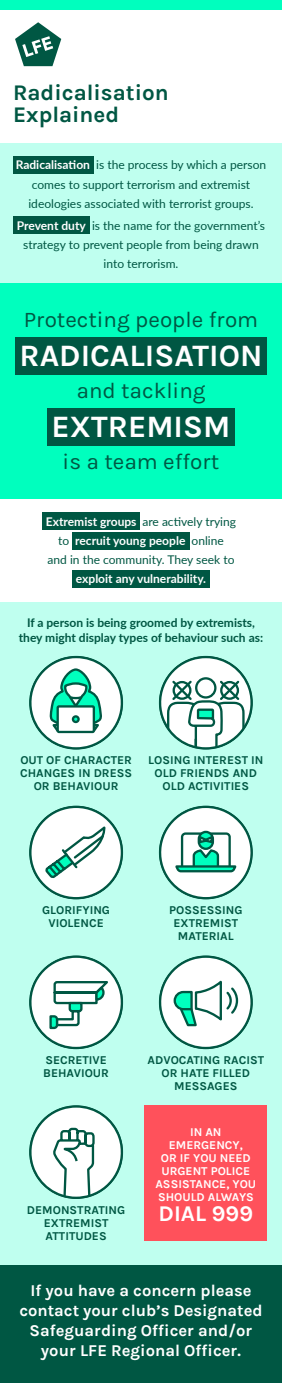
<style>
.page{position:relative;width:282px;height:1383px;background:#fff}
.page>*{position:absolute;margin:0;border:0;box-sizing:border-box;transform-origin:0 0}
.t1{font:700 31.15px "Karla";color:#fff}
.t2{font:700 22.5px "Karla";color:#fff}
.t3{font:22.38px "Karla";color:#005743}
.t4{font:700 22.38px/22.4px "Karla";color:#005743}
.t5{font:700 16.5px/19.8px "Karla";color:#fff;text-align:center}
.t6{font:12px/19.2px "Lato";color:#005743;text-align:center}
.t7{font:700 12px/13px "Karla";color:#005743;text-align:center}
.t8{font:700 12px/14.4px "Lato";color:#005743;text-align:center}
.t9{font:700 12px/13px "Karla";color:#fff;text-align:center}
.t10{font:700 12px "Lato";color:#fff}
.s1{font-weight:700;color:#fff}
</style>
<div class="page">
<div style="left:0;top:143px;width:281px;height:140px;background:#bfffef"></div>
<div style="left:13px;top:156px;width:80px;height:17px;background:#005743"></div>
<div style="left:13px;top:216px;width:76px;height:18px;background:#005743"></div>
<div style="left:0;top:1264px;width:281px;height:118px;background:#005743"></div>
<div style="left:0;top:283px;width:281px;height:215px;background:#00ffbe"></div>
<div style="left:0;top:602px;width:281px;height:662px;background:#bfffef"></div>
<svg style="left:15px;top:22px;width:46px;height:44px"></svg>
<div style="left:15px;top:337px;width:251px;height:37px;background:#005743"></div>
<div style="left:47px;top:408px;width:187px;height:37px;background:#005743"></div>
<div style="left:0;top:0;width:281px;height:9px;background:#00ffbe"></div>
<div style="left:42px;top:513px;width:97px;height:17px;background:#005743"></div>
<div style="left:72px;top:571px;width:137px;height:17px;background:#005743"></div>
<div style="left:72px;top:532px;width:117px;height:17px;background:#005743"></div>
<svg style="left:159px;top:656px;width:93px;height:93px"></svg>
<svg style="left:29px;top:805px;width:94px;height:94px"></svg>
<svg style="left:159px;top:805px;width:93px;height:94px"></svg>
<svg style="left:29px;top:1105px;width:94px;height:94px"></svg>
<svg style="left:29px;top:955px;width:94px;height:94px"></svg>
<svg style="left:29px;top:656px;width:94px;height:93px"></svg>
<svg style="left:159px;top:955px;width:93px;height:94px"></svg>
<div style="left:144px;top:1105px;width:122px;height:135px;background:#ff515b"></div>
<h3 class="t4" style="left:13px;top:81px;width:157px">Radicalisation<br>Explained</h3>
<p class="t6" style="left:16px;top:155px;width:251px"><span class="s1">Radicalisation</span> is the process by which a person comes to support terrorism and extremist ideologies associated with terrorist groups.</p>
<p class="t6" style="left:17px;top:215px;width:249px"><span class="s1">Prevent duty</span> is the name for the government’s strategy to prevent people from being drawn into terrorism.</p>
<h3 class="t3" style="left:24px;top:307px;width:235px">Protecting people from</h3>
<h1 class="t1" style="left:20px;top:337px;width:244px">RADICALISATION</h1>
<h3 class="t3" style="left:76px;top:378px;width:130px">and tackling</h3>
<h1 class="t1" style="left:51px;top:408px;width:180px">EXTREMISM</h1>
<h3 class="t3" style="left:62px;top:449px;width:158px">is a team effort</h3>
<p class="t6" style="left:46px;top:511px;width:191px"><span class="s1">Extremist groups</span> are actively trying to <span class="s1">recruit young people</span> online<br>and in the community. They seek to</p>
<p class="t10" style="left:76px;top:570px;width:131px">exploit any vulnerability.</p>
<p class="t8" style="left:19px;top:615px;width:245px">If a person is being groomed by extremists, they might display types of behaviour such as:</p>
<p class="t7" style="left:20px;top:754px;width:113px">OUT OF CHARACTER<br>CHANGES IN DRESS<br>OR BEHAVIOUR</p>
<p class="t7" style="left:148px;top:754px;width:116px">LOSING INTEREST IN<br>OLD FRIENDS AND<br>OLD ACTIVITIES</p>
<p class="t7" style="left:42px;top:903px;width:69px">GLORIFYING<br>VIOLENCE</p>
<p class="t7" style="left:169px;top:903px;width:75px">POSSESSING<br>EXTREMIST<br>MATERIAL</p>
<p class="t7" style="left:43px;top:1053px;width:67px;text-align:left">SECRETIVE<br>BEHAVIOUR</p>
<p class="t7" style="left:147px;top:1053px;width:118px">ADVOCATING RACIST<br>OR HATE FILLED<br>MESSAGES</p>
<p class="t9" style="left:155px;top:1125px;width:102px">IN AN<br>EMERGENCY,<br>OR IF YOU NEED<br>URGENT POLICE<br>ASSISTANCE, YOU<br>SHOULD ALWAYS</p>
<h2 class="t2" style="left:158px;top:1200px;width:96px">DIAL 999</h2>
<p class="t7" style="left:27px;top:1203px;width:100px">DEMONSTRATING<br>EXTREMIST<br>ATTITUDES</p>
<h3 class="t5" style="left:19px;top:1281px;width:244px">If you have a concern please contact your club’s Designated<br>Safeguarding Officer and/or your LFE Regional Officer.</h3>
</div>
